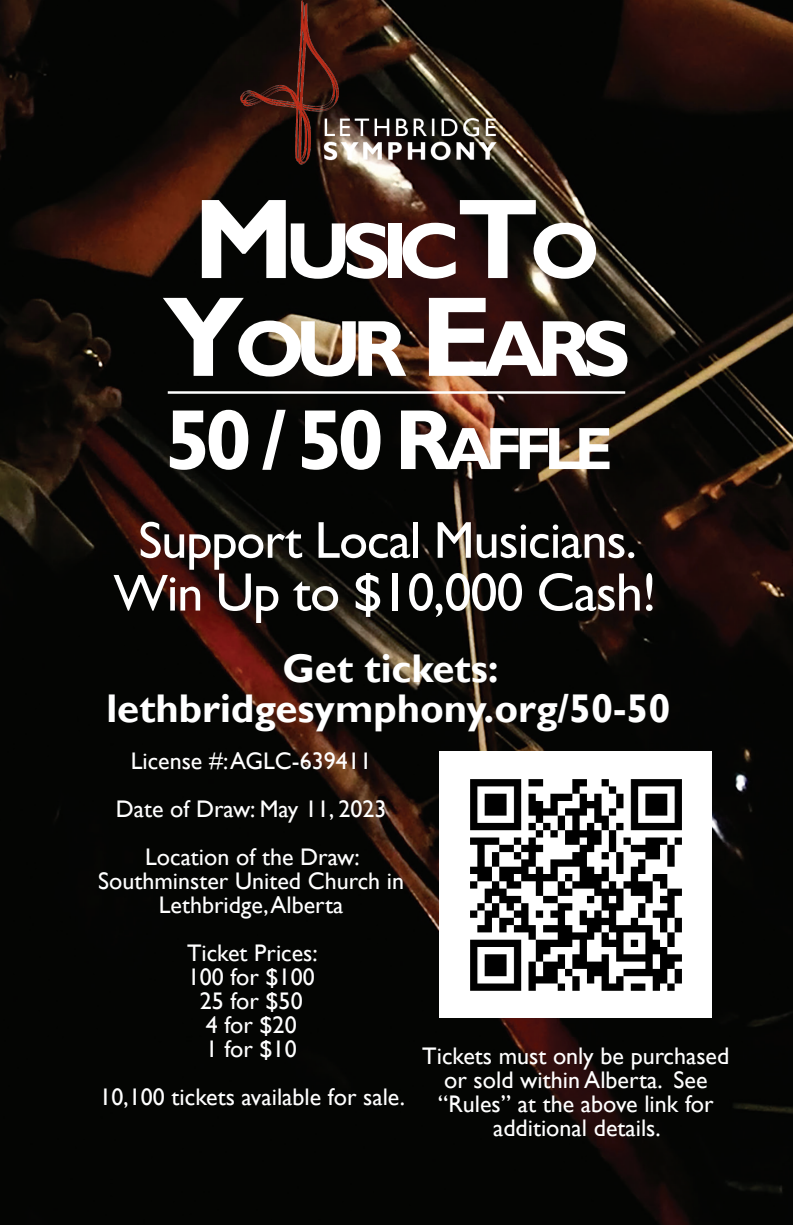
<style>
.page{position:relative;width:793px;height:1225px;background:#fff}
.page>*{position:absolute;margin:0;border:0;box-sizing:border-box;transform-origin:0 0}
.t1{font:700 85.8px "Gill Sans";color:#fff}
.t2{font:700 80px/97.8px "Gill Sans";letter-spacing:-.115em;color:#fff;text-align:center}
.t3{font:54.4px "Gill Sans";letter-spacing:-.02em;color:#fff}
.t4{font:52.2px "Gill Sans";letter-spacing:-.02em;color:#fff}
.t5{font:700 40px "Gill Sans";color:#fff}
.t6{font:24px/24px "Gill Sans";color:#fff;text-align:center}
.s1{font-size:114.2px}
.s2{font-size:60px}
.s3{font-size:52.2px}
</style>
<div class="page">
<img style="left:0;top:0;width:792px;height:1224px">
<img style="left:241px;top:0;width:256px;height:168px">
<hr style="left:168px;top:391px;width:457px;height:3px;background:#fff">
<img style="left:439px;top:752px;width:273px;height:265px">
<p class="t2" style="left:163px;top:204px;width:469px"><span class="s1">M</span>USIC <span class="s1">T</span>O<br><span class="s1">Y</span>OUR <span class="s1">E</span>ARS</p>
<p class="t1" style="left:164px;top:388px;width:442px">50 / 50 R<span class="s2">AFFLE</span></p>
<p class="t4" style="left:138px;top:510px;width:500px">Support Local Musicians.</p>
<p class="t3" style="left:113px;top:560px;width:544px"><span class="s3">Win</span> Up to $10,000 Cash!</p>
<p class="t5" style="left:282px;top:644px;width:218px">Get tickets:</p>
<p class="t5" style="left:106px;top:684px;width:565px">lethbridgesymphony.org/50-50</p>
<p class="t6" style="left:131px;top:749px;width:242px">License #: AGLC-639411</p>
<p class="t6" style="left:116px;top:797px;width:272px">Date of Draw: May 11, 2023</p>
<p class="t6" style="left:98px;top:845px;width:307px">Location of the Draw:<br>Southminster United Church in<br>Lethbridge, Alberta</p>
<p class="t6" style="left:187px;top:941px;width:132px">Ticket Prices:</p>
<p class="t6" style="left:188px;top:965px;width:128px">100 for $100</p>
<p class="t6" style="left:200px;top:989px;width:104px">25 for $50</p>
<p class="t6" style="left:206px;top:1013px;width:92px">4 for $20</p>
<p class="t6" style="left:206px;top:1037px;width:92px">1 for $10</p>
<p class="t6" style="left:100px;top:1085px;width:307px">10,100 tickets available for sale.</p>
<p class="t6" style="left:422px;top:1044px;width:308px">Tickets must only be purchased or sold within Alberta. See “Rules” at the above link for additional details.</p>
</div>
